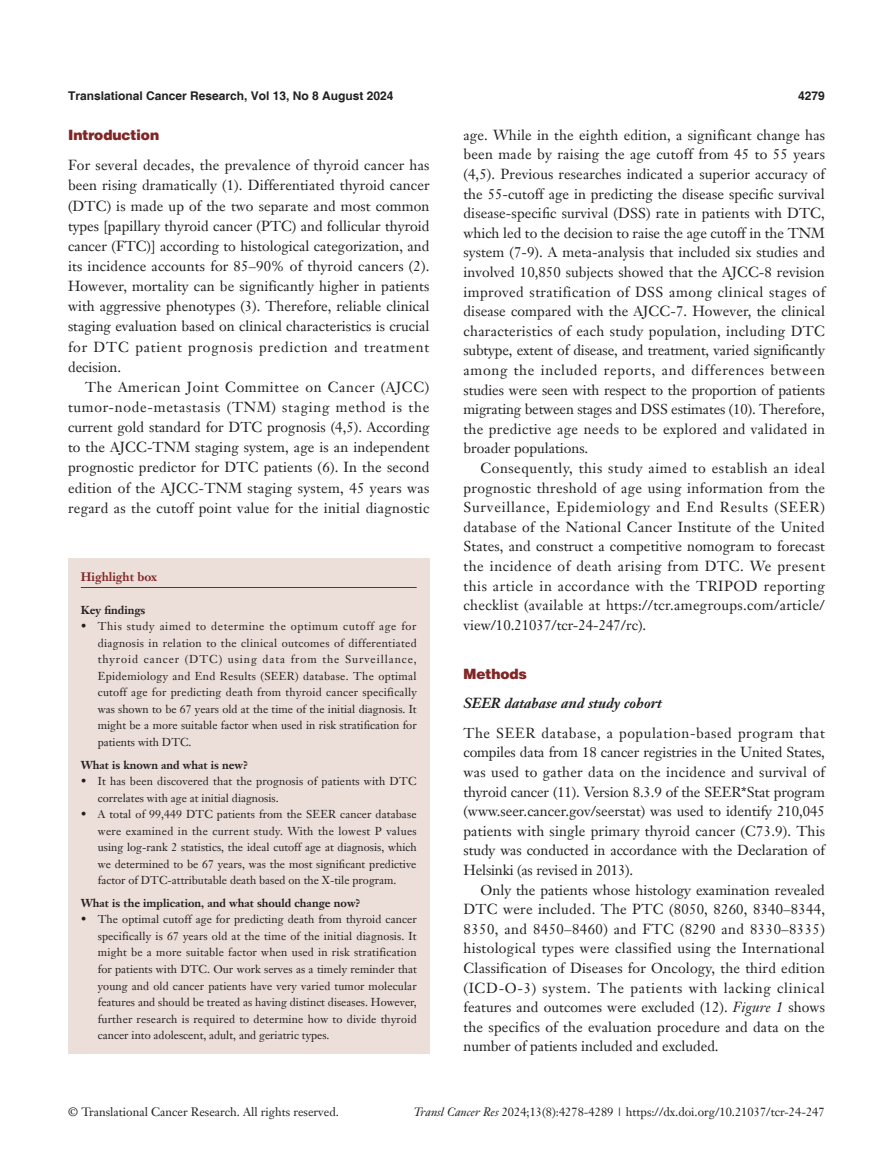
<style>
.page{position:relative;width:893px;height:1170px;background:#fff}
.page>*{position:absolute;margin:0;border:0;box-sizing:border-box;transform-origin:0 0}
.t1{font:14.25px/19.6px "Janson Text LT";letter-spacing:.02em;color:#231f20;text-align:justify}
._2ji-6_5{font:italic 700 14.25px "Janson Text LT";color:#231f20}
._1ji-zhengti{font:900 14.25px "Helvetica";color:#812627}
._1ji-6_5{font:900 14.25px "Helvetica";color:#812627}
.t2{font:12px "Janson Text LT";color:#231f20}
.t3{font:700 12px "Helvetica";color:#231f20}
.Cite{font:700 12px "Janson Text LT";color:#812627}
.box-zhengwen{font:11.25px/16.5px "Janson Text LT";color:#231f20;text-align:justify}
.box-biaoti-1_5mm{font:700 11.25px "Janson Text LT";color:#231f20}
.box-biaoti{font:700 11.25px "Janson Text LT";color:#231f20}
.s1{font-style:italic}
</style>
<div class="page">
<div style="left:68px;top:558px;width:361px;height:495px;background:#ecdfd9"></div>
<hr style="left:81px;top:587px;width:336px;height:1px;background:#812627">
<p class="t3" style="left:68px;top:88px;width:327px">Translational Cancer Research, Vol 13, No 8 August 2024</p>
<p class="t3" style="left:798px;top:88px;width:28px">4279</p>
<p class="_1ji-zhengti" style="left:68px;top:126px;width:93px">Introduction</p>
<p class="t1" style="left:68px;top:155px;width:363px;line-height:20.1px">For several decades, the prevalence of thyroid cancer has been rising dramatically (1). Differentiated thyroid cancer (DTC) is made up of the two separate and most common types [papillary thyroid cancer (PTC) and follicular thyroid cancer (FTC)] according to histological categorization, and its incidence accounts for 85–90% of thyroid cancers (2).<br>However, mortality can be significantly higher in patients with aggressive phenotypes (3). Therefore, reliable clinical staging evaluation based on clinical characteristics is crucial for DTC patient prognosis prediction and treatment decision.</p>
<p class="t1" style="left:68px;top:377px;width:363px;line-height:20.1px;text-indent:17px">The American Joint Committee on Cancer (AJCC) tumor-node-metastasis (TNM) staging method is the current gold standard for DTC prognosis (4,5). According to the AJCC-TNM staging system, age is an independent prognostic predictor for DTC patients (6). In the second edition of the AJCC-TNM staging system, 45 years was regard as the cutoff point value for the initial diagnostic</p>
<p class="Cite" style="left:81px;top:569px;width:78px">Highlight box</p>
<p class="box-biaoti" style="left:81px;top:602px;width:66px">Key findings</p>
<p class="box-zhengwen" style="left:98px;top:617px;width:321px;text-indent:-17px">• This study aimed to determine the optimum cutoff age for diagnosis in relation to the clinical outcomes of differentiated thyroid cancer (DTC) using data from the Surveillance, Epidemiology and End Results (SEER) database. The optimal cutoff age for predicting death from thyroid cancer specifically was shown to be 67 years old at the time of the initial diagnosis. It might be a more suitable factor when used in risk stratification for patients with DTC.</p>
<p class="box-biaoti-1_5mm" style="left:81px;top:757px;width:169px">What is known and what is new?</p>
<p class="box-zhengwen" style="left:98px;top:772px;width:320px;text-indent:-17px">• It has been discovered that the prognosis of patients with DTC correlates with age at initial diagnosis.</p>
<p class="box-zhengwen" style="left:98px;top:805px;width:320px;text-indent:-17px">• A total of 99,449 DTC patients from the SEER cancer database were examined in the current study. With the lowest P values using log-rank 2 statistics, the ideal cutoff age at diagnosis, which we determined to be 67 years, was the most significant predictive factor of DTC-attributable death based on the X-tile program.</p>
<p class="box-biaoti-1_5mm" style="left:81px;top:895px;width:281px">What is the implication, and what should change now?</p>
<p class="box-zhengwen" style="left:98px;top:911px;width:321px;text-indent:-17px">• The optimal cutoff age for predicting death from thyroid cancer specifically is 67 years old at the time of the initial diagnosis. It might be a more suitable factor when used in risk stratification for patients with DTC. Our work serves as a timely reminder that young and old cancer patients have very varied tumor molecular features and should be treated as having distinct diseases. However, further research is required to determine how to divide thyroid cancer into adolescent, adult, and geriatric types.</p>
<p class="t1" style="left:463px;top:125px;width:363px">age. While in the eighth edition, a significant change has been made by raising the age cutoff from 45 to 55 years (4,5). Previous researches indicated a superior accuracy of the 55-cutoff age in predicting the disease specific survival disease-specific survival (DSS) rate in patients with DTC, which led to the decision to raise the age cutoff in the TNM system (7-9). A meta-analysis that included six studies and involved 10,850 subjects showed that the AJCC-8 revision improved stratification of DSS among clinical stages of disease compared with the AJCC-7. However, the clinical characteristics of each study population, including DTC subtype, extent of disease, and treatment, varied significantly among the included reports, and differences between studies were seen with respect to the proportion of patients migrating between stages and DSS estimates (10). Therefore, the predictive age needs to be explored and validated in broader populations.</p>
<p class="t1" style="left:463px;top:458px;width:363px;text-indent:17px">Consequently, this study aimed to establish an ideal prognostic threshold of age using information from the Surveillance, Epidemiology and End Results (SEER) database of the National Cancer Institute of the United States, and construct a competitive nomogram to forecast the incidence of death arising from DTC. We present this article in accordance with the TRIPOD reporting checklist (available at https://tcr.amegroups.com/article/ view/10.21037/tcr-24-247/rc).</p>
<p class="_1ji-6_5" style="left:463px;top:664px;width:65px">Methods</p>
<p class="_2ji-6_5" style="left:463px;top:694px;width:200px">SEER database and study cohort</p>
<p class="t1" style="left:463px;top:722px;width:363px">The SEER database, a population-based program that compiles data from 18 cancer registries in the United States, was used to gather data on the incidence and survival of thyroid cancer (11). Version 8.3.9 of the SEER*Stat program (www.seer.cancer.gov/seerstat) was used to identify 210,045 patients with single primary thyroid cancer (C73.9). This study was conducted in accordance with the Declaration of Helsinki (as revised in 2013).</p>
<p class="t1" style="left:463px;top:879px;width:363px;text-indent:17px">Only the patients whose histology examination revealed DTC were included. The PTC (8050, 8260, 8340–8344, 8350, and 8450–8460) and FTC (8290 and 8330–8335) histological types were classified using the International Classification of Diseases for Oncology, the third edition (ICD-O-3) system. The patients with lacking clinical features and outcomes were excluded (12). <span class="s1">Figure 1</span> shows the specifics of the evaluation procedure and data on the number of patients included and excluded.</p>
<p class="t2" style="left:68px;top:1104px;width:272px">© Translational Cancer Research. All rights reserved.</p>
<p class="t2" style="left:414px;top:1104px;width:412px"><span class="s1">Transl Cancer Res</span> 2024;13(8):4278-4289 | https://dx.doi.org/10.21037/tcr-24-247</p>
</div>
